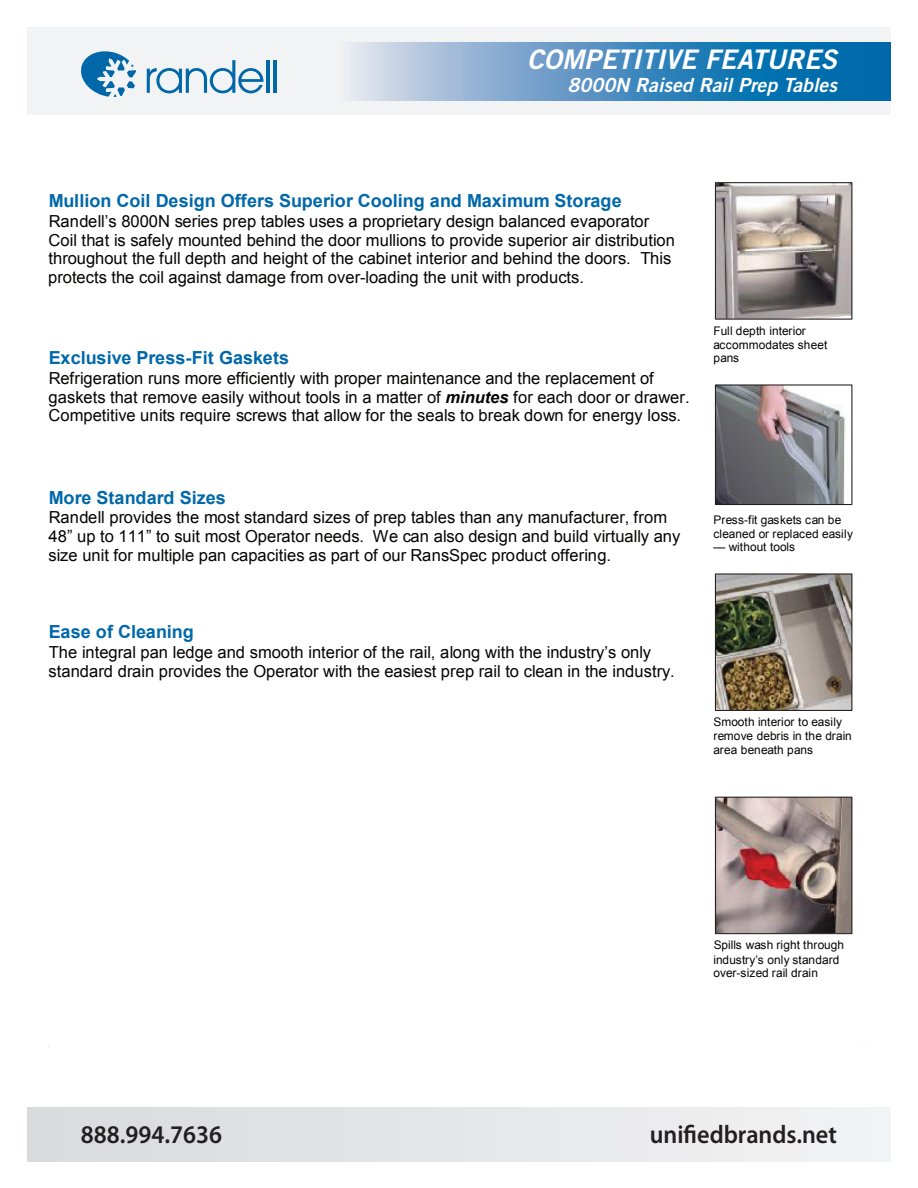
<style>
.page{position:relative;width:918px;height:1188px;background:#fff}
.page>*{position:absolute;margin:0;border:0;box-sizing:border-box;transform-origin:0 0}
.t1{font:700 29.85px "Arial";letter-spacing:.005em;color:#fff}
.t2{font:italic 27px "Trade Gothic Bold Two";color:#fff}
.t3{font:600 25.5px "Myriad Pro";color:#231f20;scale:.95 1}
.t4{font:italic 19.5px "Trade Gothic Bold Two";color:#fff}
.t5{font:700 18px "Arial";color:#0068a9}
.t6{font:16.5px/18.9px "Arial";color:#040503}
.t7{font:11.85px/13.8px "Arial";letter-spacing:-.005em;color:#040503}
.t8{font:11.85px/13.6px "Arial";letter-spacing:.015em;color:#040503}
.s1{font-weight:700;font-style:italic}
</style>
<div class="page">
<div style="left:27px;top:1107px;width:864px;height:54px;background:#e5e6e8"></div>
<div style="left:27px;top:27px;width:864px;height:88px;background:#f2f3f4"></div>
<svg style="left:351px;top:42px;width:540px;height:58px;background:#5294c3"></svg>
<svg style="left:81px;top:51px;width:55px;height:46px"></svg>
<svg style="left:147px;top:60px;width:117px;height:33px"></svg>
<hr style="left:266px;top:60px;width:3px;height:33px;background:#0068a9">
<hr style="left:273px;top:60px;width:4px;height:33px;background:#0068a9">
<img style="left:717px;top:575px;width:133px;height:134px">
<div style="left:715px;top:573px;width:137px;height:138px;border:1px solid #231f20"></div>
<img style="left:717px;top:386px;width:128px;height:117px">
<div style="left:715px;top:384px;width:137px;height:121px;border:1px solid #231f20"></div>
<img style="left:717px;top:799px;width:133px;height:133px">
<div style="left:715px;top:797px;width:137px;height:137px;border:1px solid #231f20"></div>
<img style="left:717px;top:184px;width:133px;height:134px">
<div style="left:715px;top:182px;width:137px;height:138px;border:1px solid #231f20"></div>
<h2 class="t2" style="left:527px;top:43px;width:311px">COMPETITIVE FEATURES</h2>
<p class="t4" style="left:568px;top:73px;width:271px">8000N Raised Rail Prep Tables</p>
<h1 class="t1" style="left:467px;top:67px;width:375px">COMPETITIVE FEATURES</h1>
<p class="t5" style="left:49px;top:190px;width:575px">Mullion Coil Design Offers Superior Cooling and Maximum Storage</p>
<p class="t6" style="left:48px;top:211px;width:628px">Randell’s 8000N series prep tables uses a proprietary design balanced evaporator Coil that is safely mounted behind the door mullions to provide superior air distribution throughout the full depth and height of the cabinet interior and behind the doors. This protects the coil against damage from over-loading the unit with products.</p>
<p class="t5" style="left:49px;top:347px;width:242px">Exclusive Press-Fit Gaskets</p>
<p class="t6" style="left:49px;top:368px;width:643px">Refrigeration runs more efficiently with proper maintenance and the replacement of gaskets that remove easily without tools in a matter of <span class="s1">minutes</span> for each door or drawer.<br>Competitive units require screws that allow for the seals to break down for energy loss.</p>
<p class="t8" style="left:714px;top:324px;width:115px">Full depth interior accommodates sheet pans</p>
<p class="t5" style="left:49px;top:487px;width:179px">More Standard Sizes</p>
<p class="t6" style="left:48px;top:508px;width:634px">Randell provides the most standard sizes of prep tables than any manufacturer, from<br>48” up to 111” to suit most Operator needs. We can also design and build virtually any size unit for multiple pan capacities as part of our RansSpec product offering.</p>
<p class="t5" style="left:49px;top:622px;width:146px">Ease of Cleaning</p>
<p class="t6" style="left:49px;top:643px;width:628px">The integral pan ledge and smooth interior of the rail, along with the industry’s only standard drain provides the Operator with the easiest prep rail to clean in the industry.</p>
<p class="t7" style="left:713px;top:513px;width:141px">Press-fit gaskets can be cleaned or replaced easily</p>
<p class="t7" style="left:713px;top:540px;width:83px">— without tools</p>
<p class="t7" style="left:713px;top:715px;width:140px">Smooth interior to easily remove debris in the drain area beneath pans</p>
<p class="t7" style="left:714px;top:938px;width:132px">Spills wash right through industry’s only standard over-sized rail drain</p>
<h3 class="t3" style="left:81px;top:1118px;width:150px">888.994.7636</h3>
<h3 class="t3" style="left:650px;top:1118px;width:199px">unifiedbrands.net</h3>
</div>
